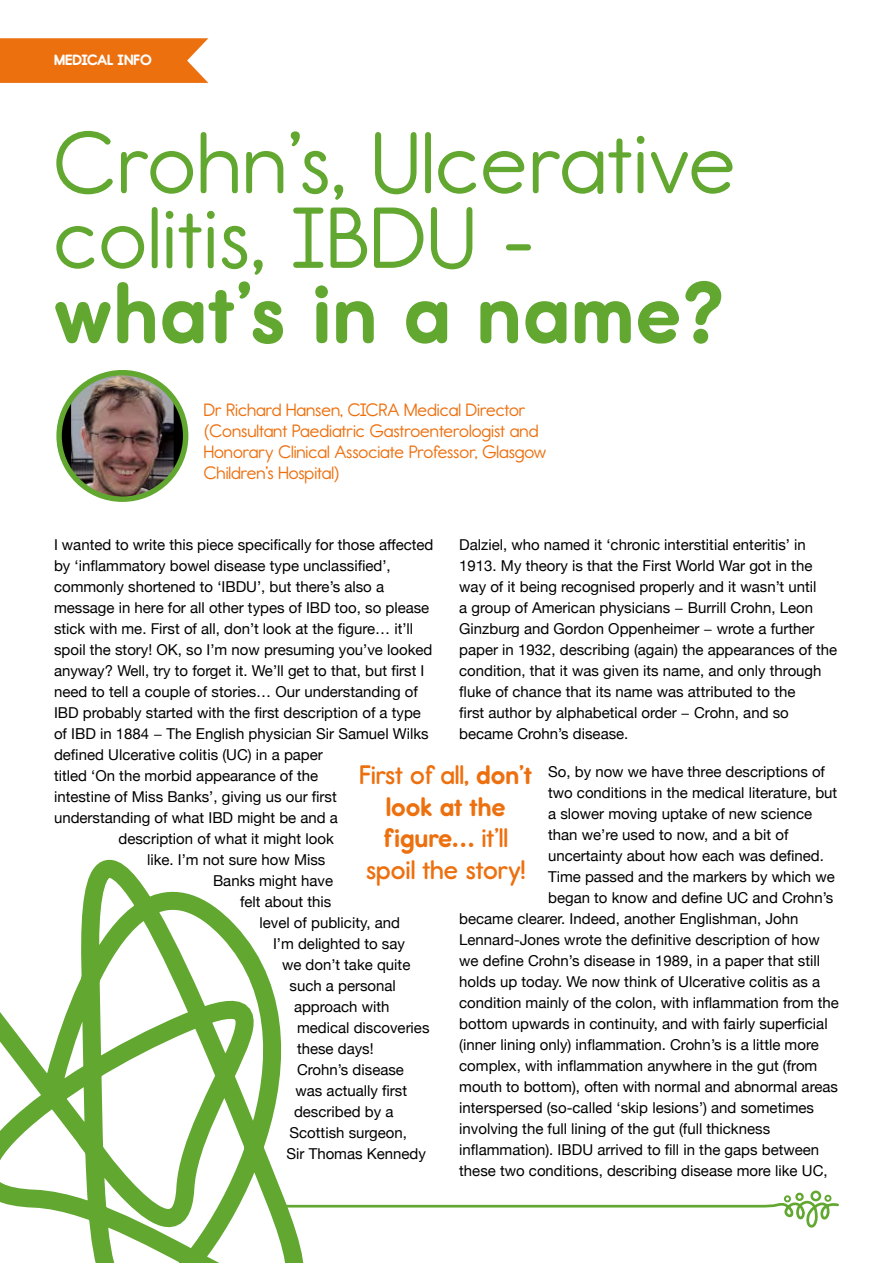
<style>
.page{position:relative;width:893px;height:1263px;background:#fff}
.page>*{position:absolute;margin:0;border:0;box-sizing:border-box;transform-origin:0 0}
.t1{font:87px/75px "Report Rg";letter-spacing:.02em;color:#61a730}
.t2{font:700 87px "Report Rg";letter-spacing:.02em;color:#61a730}
.t3{font:27px "Report Sb";color:#ed700f}
.t4{font:700 27px/31.5px "Report Rg";color:#ed700f}
.t5{font:18px/21px "Report Rg";color:#ed700f}
.t6{font:15px/21px "Helvetica Neue";color:#000}
.t7{font:700 15px "Report Rg";color:#fff}
.s1{font-family:"Report Rg";font-weight:700}
.s2{font-family:"Report Sb";font-weight:400}
</style>
<div class="page">
<svg style="left:0;top:859px;width:304px;height:404px"></svg>
<svg style="left:0;top:38px;width:208px;height:45px;background:#ed771b"></svg>
<svg style="left:275px;top:1199px;width:564px;height:29px"></svg>
<div style="left:784px;top:1195px;width:7px;height:7px;border:2px solid #61a730;border-radius:50%"></div>
<div style="left:795px;top:1193px;width:9px;height:8px;border:2px solid #61a730;border-radius:50%"></div>
<div style="left:810px;top:1190px;width:11px;height:11px;border:2px solid #61a730;border-radius:50%"></div>
<div style="left:824px;top:1195px;width:7px;height:7px;border:2px solid #61a730;border-radius:50%"></div>
<svg style="left:59px;top:373px;width:127px;height:126px"></svg>
<img style="left:71px;top:374px;width:103px;height:125px">
<div style="left:56px;top:370px;width:132px;height:132px;border:5px solid #61a730;border-radius:50%"></div>
<p class="t7" style="left:54px;top:51px;width:99px">MEDICAL INFO</p>
<h1 class="t1" style="left:54px;top:126px;width:683px">Crohn’s, Ulcerative colitis, IBDU -</h1>
<h1 class="t2" style="left:54px;top:261px;width:670px">what’s in a name?</h1>
<p class="t5" style="left:204px;top:399px;width:344px">Dr Richard Hansen, CICRA Medical Director (Consultant Paediatric Gastroenterologist and Honorary Clinical Associate Professor, Glasgow Children’s Hospital)</p>
<p class="t6" style="left:54px;top:535px;width:381px">I wanted to write this piece specifically for those affected</p>
<p class="t6" style="left:54px;top:556px;width:338px">by ‘inflammatory bowel disease type unclassified’,</p>
<p class="t6" style="left:54px;top:577px;width:332px">commonly shortened to ‘IBDU’, but there’s also a</p>
<p class="t6" style="left:54px;top:598px;width:377px">message in here for all other types of IBD too, so please</p>
<p class="t6" style="left:54px;top:619px;width:361px">stick with me. First of all, don’t look at the figure… it’ll</p>
<p class="t6" style="left:54px;top:640px;width:380px">spoil the story! OK, so I’m now presuming you’ve looked</p>
<p class="t6" style="left:54px;top:661px;width:372px">anyway? Well, try to forget it. We’ll get to that, but first I</p>
<p class="t6" style="left:54px;top:682px;width:365px">need to tell a couple of stories… Our understanding of</p>
<p class="t6" style="left:54px;top:703px;width:368px">IBD probably started with the first description of a type</p>
<p class="t6" style="left:54px;top:724px;width:376px">of IBD in 1884 − The English physician Sir Samuel Wilks</p>
<p class="t6" style="left:54px;top:745px;width:270px">defined Ulcerative colitis (UC) in a paper</p>
<p class="t6" style="left:54px;top:766px;width:266px">titled ‘On the morbid appearance of the</p>
<p class="t6" style="left:54px;top:787px;width:284px">intestine of Miss Banks’, giving us our first</p>
<p class="t6" style="left:54px;top:808px;width:285px">understanding of what IBD might be and a</p>
<p class="t6" style="left:118px;top:829px;width:217px">description of what it might look</p>
<p class="t6" style="left:147px;top:850px;width:180px">like. I’m not sure how Miss</p>
<p class="t6" style="left:213px;top:871px;width:122px">Banks might have</p>
<p class="t6" style="left:240px;top:892px;width:93px">felt about this</p>
<p class="t6" style="left:260px;top:913px;width:142px">level of publicity, and</p>
<p class="t6" style="left:273px;top:934px;width:133px">I’m delighted to say</p>
<p class="t6" style="left:282px;top:955px;width:130px">we don’t take quite</p>
<p class="t6" style="left:290px;top:976px;width:108px">such a personal</p>
<p class="t6" style="left:294px;top:997px;width:97px">approach with</p>
<p class="t6" style="left:297px;top:1018px;width:134px">medical discoveries</p>
<p class="t6" style="left:297px;top:1039px;width:78px">these days!</p>
<p class="t6" style="left:297px;top:1060px;width:108px">Crohn’s disease</p>
<p class="t6" style="left:296px;top:1081px;width:113px">was actually first</p>
<p class="t6" style="left:294px;top:1102px;width:101px">described by a</p>
<p class="t6" style="left:290px;top:1123px;width:119px">Scottish surgeon,</p>
<p class="t6" style="left:286px;top:1144px;width:141px">Sir Thomas Kennedy</p>
<p class="t6" style="left:459px;top:535px;width:379px">Dalziel, who named it ‘chronic interstitial enteritis’ in 1913. My theory is that the First World War got in the way of it being recognised properly and it wasn’t until<br>a group of American physicians − Burrill Crohn, Leon Ginzburg and Gordon Oppenheimer − wrote a further paper in 1932, describing (again) the appearances of the condition, that it was given its name, and only through fluke of chance that its name was attributed to the<br>first author by alphabetical order − Crohn, and so became Crohn’s disease.</p>
<p class="t6" style="left:548px;top:762px;width:278px">So, by now we have three descriptions of</p>
<p class="t6" style="left:548px;top:783px;width:291px">two conditions in the medical literature, but</p>
<p class="t6" style="left:548px;top:804px;width:266px">a slower moving uptake of new science</p>
<p class="t6" style="left:548px;top:825px;width:242px">than we’re used to now, and a bit of</p>
<p class="t6" style="left:548px;top:846px;width:277px">uncertainty about how each was defined.</p>
<p class="t6" style="left:548px;top:867px;width:288px">Time passed and the markers by which we</p>
<p class="t6" style="left:548px;top:888px;width:287px">began to know and define UC and Crohn’s</p>
<p class="t6" style="left:459px;top:909px;width:341px">became clearer. Indeed, another Englishman, John</p>
<p class="t6" style="left:459px;top:930px;width:362px">Lennard-Jones wrote the definitive description of how</p>
<p class="t6" style="left:459px;top:951px;width:362px">we define Crohn’s disease in 1989, in a paper that still</p>
<p class="t6" style="left:459px;top:972px;width:362px">holds up today. We now think of Ulcerative colitis as a</p>
<p class="t6" style="left:459px;top:993px;width:381px">condition mainly of the colon, with inflammation from the</p>
<p class="t6" style="left:459px;top:1014px;width:370px">bottom upwards in continuity, and with fairly superficial</p>
<p class="t6" style="left:459px;top:1035px;width:361px">(inner lining only) inflammation. Crohn’s is a little more</p>
<p class="t6" style="left:459px;top:1056px;width:360px">complex, with inflammation anywhere in the gut (from</p>
<p class="t6" style="left:459px;top:1077px;width:380px">mouth to bottom), often with normal and abnormal areas</p>
<p class="t6" style="left:459px;top:1098px;width:356px">interspersed (so-called ‘skip lesions’) and sometimes</p>
<p class="t6" style="left:459px;top:1119px;width:312px">involving the full lining of the gut (full thickness</p>
<p class="t6" style="left:459px;top:1140px;width:362px">inflammation). IBDU arrived to fill in the gaps between</p>
<p class="t6" style="left:459px;top:1161px;width:370px">these two conditions, describing disease more like UC,</p>
<h2 class="t3" style="left:360px;top:759px;width:174px">First of all, <span class="s1">don’t</span></h2>
<h2 class="t4" style="left:383px;top:791px;width:126px">look at the figure… <span class="s2">it’ll</span></h2>
<h2 class="t3" style="left:366px;top:854px;width:161px">spoil the story!</h2>
</div>
